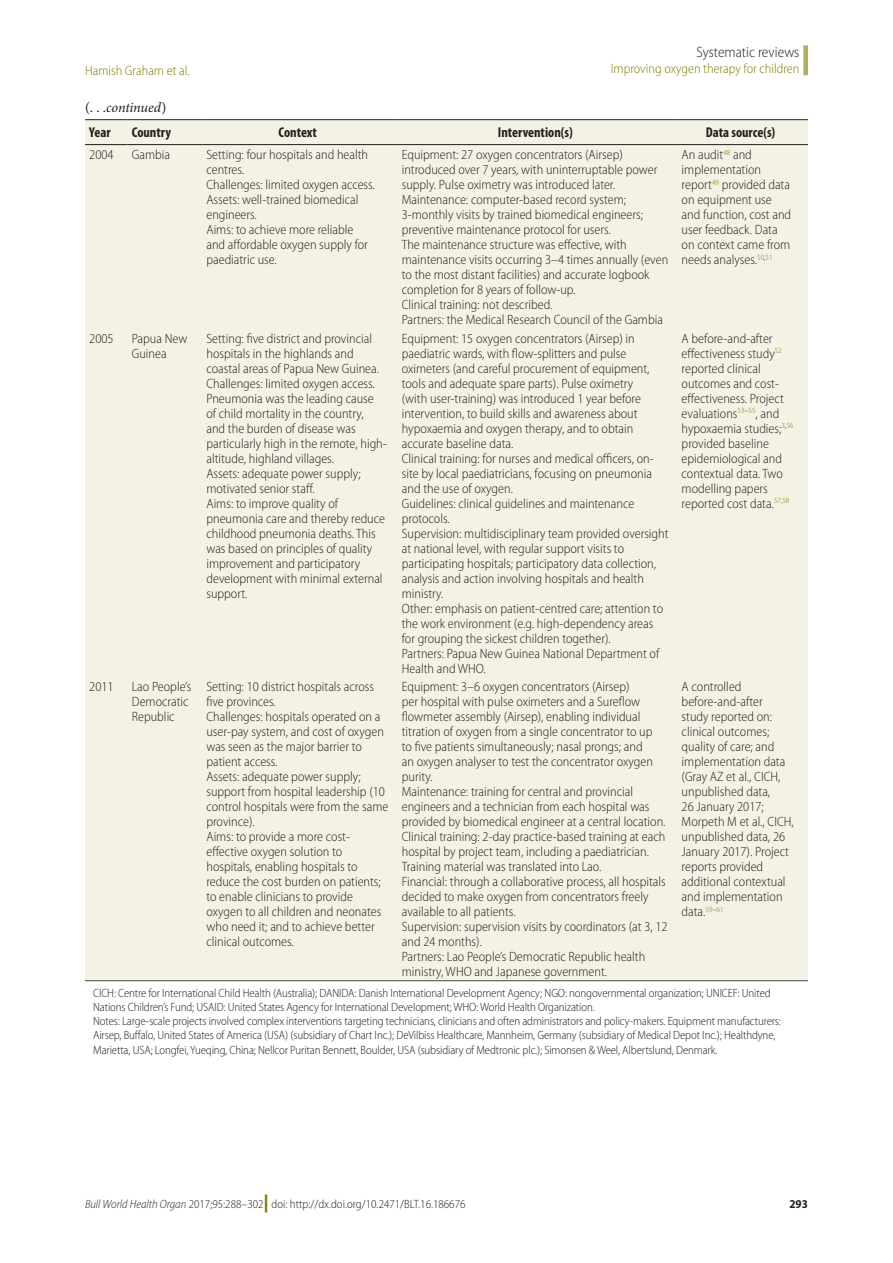
<style>
.page{position:relative;width:893px;height:1263px;background:#fff}
.page>*{position:absolute;margin:0;border:0;box-sizing:border-box;transform-origin:0 0}
.t1{font:300 semi-condensed 15px "Myriad Pro";color:#231f20}
.t2{font:700 condensed 14.25px "Myriad Pro";color:#231f20}
.t3{font:italic 14.25px "Minion Pro";letter-spacing:-.01em;color:#231f20}
.t4{font:300 semi-condensed 13.5px/15px "Myriad Pro";color:#231f20}
.t5{font:300 semi-condensed 13.5px "Myriad Pro";color:#827c00}
.t6{font:300 semi-condensed 12px/14.2px "Myriad Pro";letter-spacing:-.01em;color:#231f20}
.t7{font:700 semi-condensed 12px "Myriad Pro";color:#231f20}
.s1{font-style:normal}
.s2{font-style:italic}
.s3{font-weight:900;font-stretch:normal;font-size:18px;color:#827c00}
</style>
<div class="page">
<div style="left:803px;top:45px;width:5px;height:30px;background:#b2ac5f"></div>
<hr style="left:85px;top:980px;width:723px;height:1px;background:#231f20">
<div style="left:85px;top:120px;width:723px;height:860px;background:#f3f2e4"></div>
<hr style="left:85px;top:144px;width:43px;height:1px;background:#231f20">
<hr style="left:128px;top:144px;width:74px;height:1px;background:#231f20">
<hr style="left:202px;top:144px;width:196px;height:1px;background:#231f20">
<hr style="left:398px;top:144px;width:279px;height:1px;background:#231f20">
<hr style="left:677px;top:144px;width:131px;height:1px;background:#231f20">
<hr style="left:85px;top:119px;width:43px;height:1px;background:#231f20">
<hr style="left:128px;top:119px;width:74px;height:1px;background:#231f20">
<hr style="left:202px;top:119px;width:196px;height:1px;background:#231f20">
<hr style="left:398px;top:119px;width:279px;height:1px;background:#231f20">
<hr style="left:677px;top:119px;width:131px;height:1px;background:#231f20">
<p class="t1" style="left:696px;top:44px;width:105px">Systematic reviews</p>
<p class="t5" style="left:85px;top:63px;width:106px">Hamish Graham et al.</p>
<p class="t5" style="left:611px;top:61px;width:190px">Improving oxygen therapy for children</p>
<p class="t3" style="left:85px;top:99px;width:83px"><span class="s1">(. . .</span>continued<span class="s1">)</span></p>
<p class="t2" style="left:89px;top:124px;width:23px">Year</p>
<p class="t2" style="left:132px;top:124px;width:41px">Country</p>
<p class="t2" style="left:278px;top:124px;width:40px">Context</p>
<p class="t2" style="left:498px;top:124px;width:77px">Intervention(s)</p>
<p class="t2" style="left:706px;top:124px;width:71px">Data source(s)</p>
<p class="t4" style="left:89px;top:147px;width:26px">2004</p>
<p class="t4" style="left:132px;top:147px;width:40px">Gambia</p>
<p class="t4" style="left:206px;top:147px;width:170px">Setting: four hospitals and health centres.<br>Challenges: limited oxygen access.<br>Assets: well-trained biomedical engineers.<br>Aims: to achieve more reliable and affordable oxygen supply for paediatric use.</p>
<p class="t4" style="left:402px;top:147px;width:268px">Equipment: 27 oxygen concentrators (Airsep) introduced over 7 years, with uninterruptable power supply. Pulse oximetry was introduced later.<br>Maintenance: computer-based record system; 3-monthly visits by trained biomedical engineers; preventive maintenance protocol for users.<br>The maintenance structure was effective, with maintenance visits occurring 3–4 times annually (even to the most distant facilities) and accurate logbook completion for 8 years of follow-up.<br>Clinical training: not described.<br>Partners: the Medical Research Council of the Gambia</p>
<p class="t4" style="left:682px;top:147px;width:111px">An audit<sup>48</sup> and implementation report<sup>49</sup> provided data on equipment use and function, cost and user feedback. Data on context came from needs analyses.<sup>50</sup><sup>,</sup><sup>51</sup></p>
<p class="t4" style="left:89px;top:331px;width:26px">2005</p>
<p class="t4" style="left:132px;top:331px;width:57px">Papua New<br>Guinea</p>
<p class="t4" style="left:206px;top:331px;width:182px">Setting: five district and provincial hospitals in the highlands and coastal areas of Papua New Guinea.<br>Challenges: limited oxygen access.<br>Pneumonia was the leading cause<br>of child mortality in the country,<br>and the burden of disease was particularly high in the remote, high&shy;altitude, highland villages.<br>Assets: adequate power supply; motivated senior staff.<br>Aims: to improve quality of pneumonia care and thereby reduce childhood pneumonia deaths. This was based on principles of quality improvement and participatory development with minimal external support.</p>
<p class="t4" style="left:402px;top:331px;width:268px">Equipment: 15 oxygen concentrators (Airsep) in paediatric wards, with flow-splitters and pulse oximeters (and careful procurement of equipment, tools and adequate spare parts). Pulse oximetry<br>(with user-training) was introduced 1 year before intervention, to build skills and awareness about hypoxaemia and oxygen therapy, and to obtain accurate baseline data.<br>Clinical training: for nurses and medical officers, on&shy;site by local paediatricians, focusing on pneumonia and the use of oxygen.<br>Guidelines: clinical guidelines and maintenance protocols.<br>Supervision: multidisciplinary team provided oversight at national level, with regular support visits to participating hospitals; participatory data collection, analysis and action involving hospitals and health ministry.<br>Other: emphasis on patient-centred care; attention to the work environment (e.g. high-dependency areas for grouping the sickest children together).<br>Partners: Papua New Guinea National Department of Health and WHO.</p>
<p class="t4" style="left:682px;top:331px;width:113px">A before-and-after effectiveness study<sup>52 </sup>reported clinical outcomes and cost&shy;effectiveness. Project evaluations<sup>53</sup><sup>–</sup><sup>55</sup>, and hypoxaemia studies;<sup>3</sup><sup>,</sup><sup>56 </sup>provided baseline epidemiological and contextual data. Two modelling papers reported cost data.<sup>57</sup><sup>,</sup><sup>58</sup></p>
<p class="t4" style="left:89px;top:679px;width:26px">2011</p>
<p class="t4" style="left:132px;top:679px;width:61px">Lao People’s<br>Democratic<br>Republic</p>
<p class="t4" style="left:206px;top:679px;width:183px">Setting: 10 district hospitals across five provinces.<br>Challenges: hospitals operated on a user-pay system, and cost of oxygen was seen as the major barrier to patient access.<br>Assets: adequate power supply; support from hospital leadership (10 control hospitals were from the same province).<br>Aims: to provide a more cost&shy;effective oxygen solution to hospitals, enabling hospitals to reduce the cost burden on patients; to enable clinicians to provide oxygen to all children and neonates who need it; and to achieve better clinical outcomes.</p>
<p class="t4" style="left:402px;top:679px;width:267px">Equipment: 3–6 oxygen concentrators (Airsep)<br>per hospital with pulse oximeters and a Sureflow flowmeter assembly (Airsep), enabling individual titration of oxygen from a single concentrator to up<br>to five patients simultaneously; nasal prongs; and<br>an oxygen analyser to test the concentrator oxygen purity.<br>Maintenance: training for central and provincial engineers and a technician from each hospital was provided by biomedical engineer at a central location.<br>Clinical training: 2-day practice-based training at each hospital by project team, including a paediatrician.<br>Training material was translated into Lao.<br>Financial: through a collaborative process, all hospitals decided to make oxygen from concentrators freely available to all patients.<br>Supervision: supervision visits by coordinators (at 3, 12 and 24 months).<br>Partners: Lao People’s Democratic Republic health ministry, WHO and Japanese government.</p>
<p class="t4" style="left:682px;top:679px;width:114px">A controlled before-and-after<br>study reported on: clinical outcomes; quality of care; and implementation data (Gray AZ et al., CICH, unpublished data,<br>26 January 2017;<br>Morpeth M et al., CICH, unpublished data, 26<br>January 2017). Project reports provided additional contextual and implementation data.<sup>59</sup><sup>–</sup><sup>61</sup></p>
<p class="t6" style="left:93px;top:986px;width:689px">CICH: Centre for International Child Health (Australia); DANIDA: Danish International Development Agency; NGO: nongovernmental organization; UNICEF: United Nations Children’s Fund; USAID: United States Agency for International Development; WHO: World Health Organization.<br>Notes: Large-scale projects involved complex interventions targeting technicians, clinicians and often administrators and policy-makers. Equipment manufacturers:<br>Airsep, Buffalo, United States of America (USA) (subsidiary of Chart Inc.); DeVilbiss Healthcare, Mannheim, Germany (subsidiary of Medical Depot Inc.); Healthdyne, Marietta, USA; Longfei, Yueqing, China; Nellcor Puritan Bennett, Boulder, USA (subsidiary of Medtronic plc.); Simonsen &amp; Weel, Albertslund, Denmark.</p>
<p class="t6" style="left:85px;top:1197px;width:382px"><span class="s2">Bull World Health Organ</span> 2017;95:288–302<span class="s3">|</span> doi: http://dx.doi.org/10.2471/BLT.16.186676</p>
<p class="t7" style="left:789px;top:1197px;width:20px">293</p>
</div>
